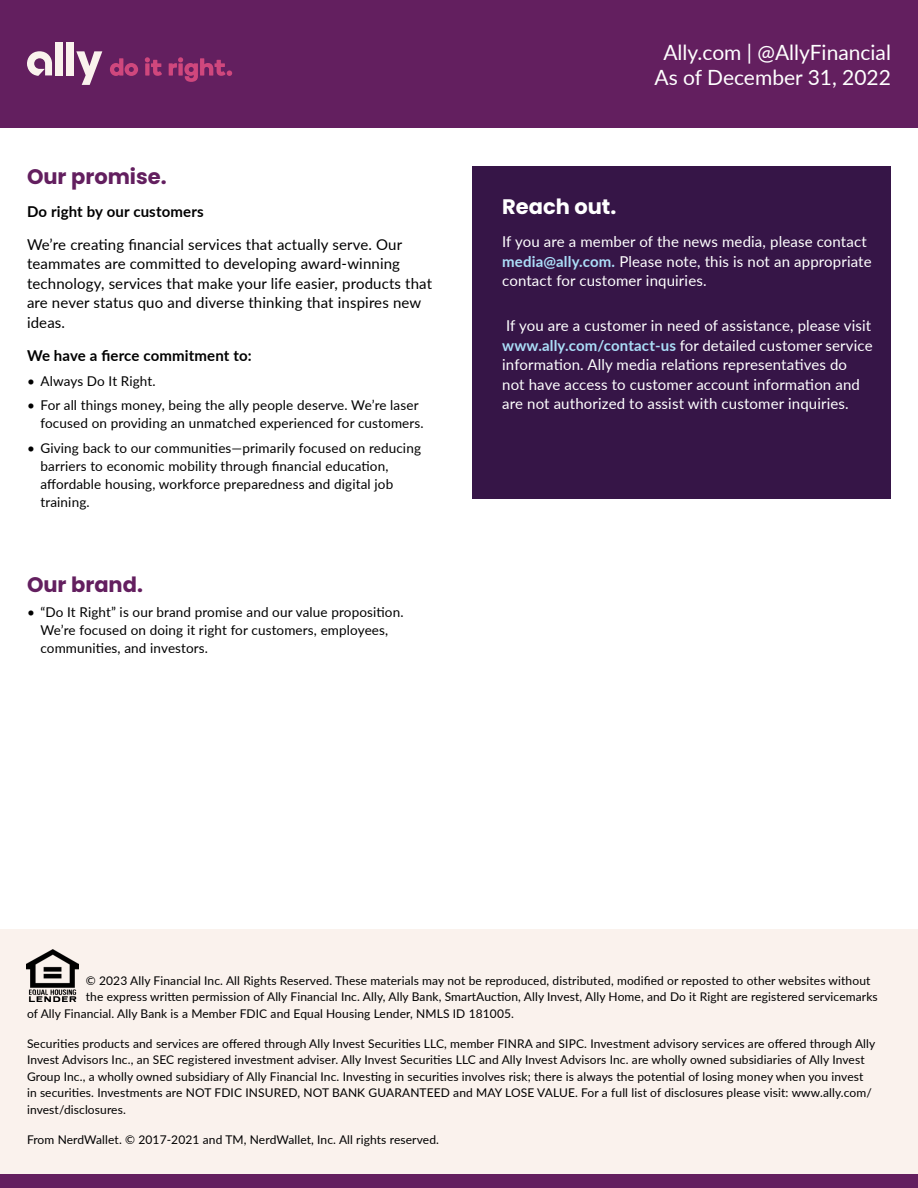
<style>
.page{position:relative;width:918px;height:1188px;background:#fff}
.page>*{position:absolute;margin:0;border:0;box-sizing:border-box;transform-origin:0 0}
.Header_side_copy{font:21px "Lato";color:#fff}
.t1{font:700 21px "Poppins";color:#631f5f}
.H2_White{font:700 21px "Poppins";color:#fff}
.Body_White{font:15px/19.5px "Lato";letter-spacing:.01em;color:#fff}
.Body{font:15px/19.5px "Lato";letter-spacing:.01em;color:#000}
.Body-2{font:700 15px "Lato";letter-spacing:.01em;color:#000}
.t2{font:13.5px/18px "Lato";letter-spacing:.01em;color:#000}
.Disclosure_Copy{font:12px/16.5px "Lato";letter-spacing:.01em;color:#000}
.s1{font-weight:700;color:#abdef8}
</style>
<div class="page">
<div style="left:0;top:0;width:918px;height:127px;background:#631f5f"></div>
<img style="left:55px;top:42px;width:114px;height:34px">
<div style="left:472px;top:166px;width:419px;height:333px;background:#361547"></div>
<div style="left:0;top:929px;width:918px;height:245px;background:#faf2ed"></div>
<img style="left:27px;top:949px;width:51px;height:53px">
<div style="left:0;top:1174px;width:918px;height:14px;background:#631f5f"></div>
<div style="left:56px;top:42px;width:7px;height:34px;background:#faf2ed"></div>
<div style="left:67px;top:42px;width:7px;height:34px;background:#faf2ed"></div>
<svg style="left:76px;top:51px;width:26px;height:34px"></svg>
<svg style="left:27px;top:51px;width:25px;height:25px"></svg>
<svg style="left:110px;top:58px;width:28px;height:18px"></svg>
<svg style="left:145px;top:57px;width:17px;height:19px"></svg>
<svg style="left:169px;top:57px;width:63px;height:25px"></svg>
<h2 class="t1" style="left:27px;top:164px;width:141px">Our promise.</h2>
<p class="Body-2" style="left:27px;top:200px;width:178px">Do right by our customers</p>
<p class="Body" style="left:27px;top:234px;width:407px">We’re creating financial services that actually serve. Our teammates are committed to developing award-winning technology, services that make your life easier, products that are never status quo and diverse thinking that inspires new ideas.</p>
<p class="Body-2" style="left:27px;top:344px;width:226px">We have a fierce commitment to:</p>
<p class="t2" style="left:27px;top:371px;width:130px">• Always Do It Right.</p>
<p class="t2" style="left:40px;top:396px;width:385px;text-indent:-14px">• For all things money, being the ally people deserve. We’re laser focused on providing an unmatched experienced for customers.</p>
<p class="t2" style="left:40px;top:439px;width:382px;text-indent:-14px">• Giving back to our communities—primarily focused on reducing barriers to economic mobility through financial education, affordable housing, workforce preparedness and digital job training.</p>
<h2 class="t1" style="left:27px;top:573px;width:117px">Our brand.</h2>
<p class="t2" style="left:40px;top:603px;width:365px;text-indent:-14px">• “Do It Right” is our brand promise and our value proposition.<br>We’re focused on doing it right for customers, employees, communities, and investors.</p>
<p class="Header_side_copy" style="left:663px;top:37px;width:229px">Ally.com | @AllyFinancial</p>
<p class="Header_side_copy" style="left:655px;top:62px;width:238px">As of December 31, 2022</p>
<h2 class="H2_White" style="left:502px;top:195px;width:116px">Reach out.</h2>
<h1 class="Body_White" style="left:502px;top:231px;width:371px">If you are a member of the news media, please contact <span class="s1">media@ally.com.</span> Please note, this is not an appropriate contact for customer inquiries.</h1>
<h1 class="Body_White" style="left:502px;top:315px;width:372px">If you are a customer in need of assistance, please visit <span class="s1">www.ally.com/contact-us</span> for detailed customer service information. Ally media relations representatives do not have access to customer account information and are not authorized to assist with customer inquiries.</h1>
<p class="Disclosure_Copy" style="left:86px;top:972px;width:786px">© 2023 Ally Financial Inc. All Rights Reserved. These materials may not be reproduced, distributed, modified or reposted to other websites without</p>
<p class="Disclosure_Copy" style="left:86px;top:988px;width:793px">the express written permission of Ally Financial Inc. Ally, Ally Bank, SmartAuction, Ally Invest, Ally Home, and Do it Right are registered servicemarks</p>
<p class="Disclosure_Copy" style="left:27px;top:1005px;width:489px">of Ally Financial. Ally Bank is a Member FDIC and Equal Housing Lender, NMLS ID 181005.</p>
<p class="Disclosure_Copy" style="left:27px;top:1035px;width:850px">Securities products and services are offered through Ally Invest Securities LLC, member FINRA and SIPC. Investment advisory services are offered through Ally Invest Advisors Inc., an SEC registered investment adviser. Ally Invest Securities LLC and Ally Invest Advisors Inc. are wholly owned subsidiaries of Ally Invest Group Inc., a wholly owned subsidiary of Ally Financial Inc. Investing in securities involves risk; there is always the potential of losing money when you invest in securities. Investments are NOT FDIC INSURED, NOT BANK GUARANTEED and MAY LOSE VALUE. For a full list of disclosures please visit: www.ally.com/ invest/disclosures.</p>
<p class="Disclosure_Copy" style="left:27px;top:1131px;width:414px">From NerdWallet. © 2017-2021 and TM, NerdWallet, Inc. All rights reserved.</p>
</div>
